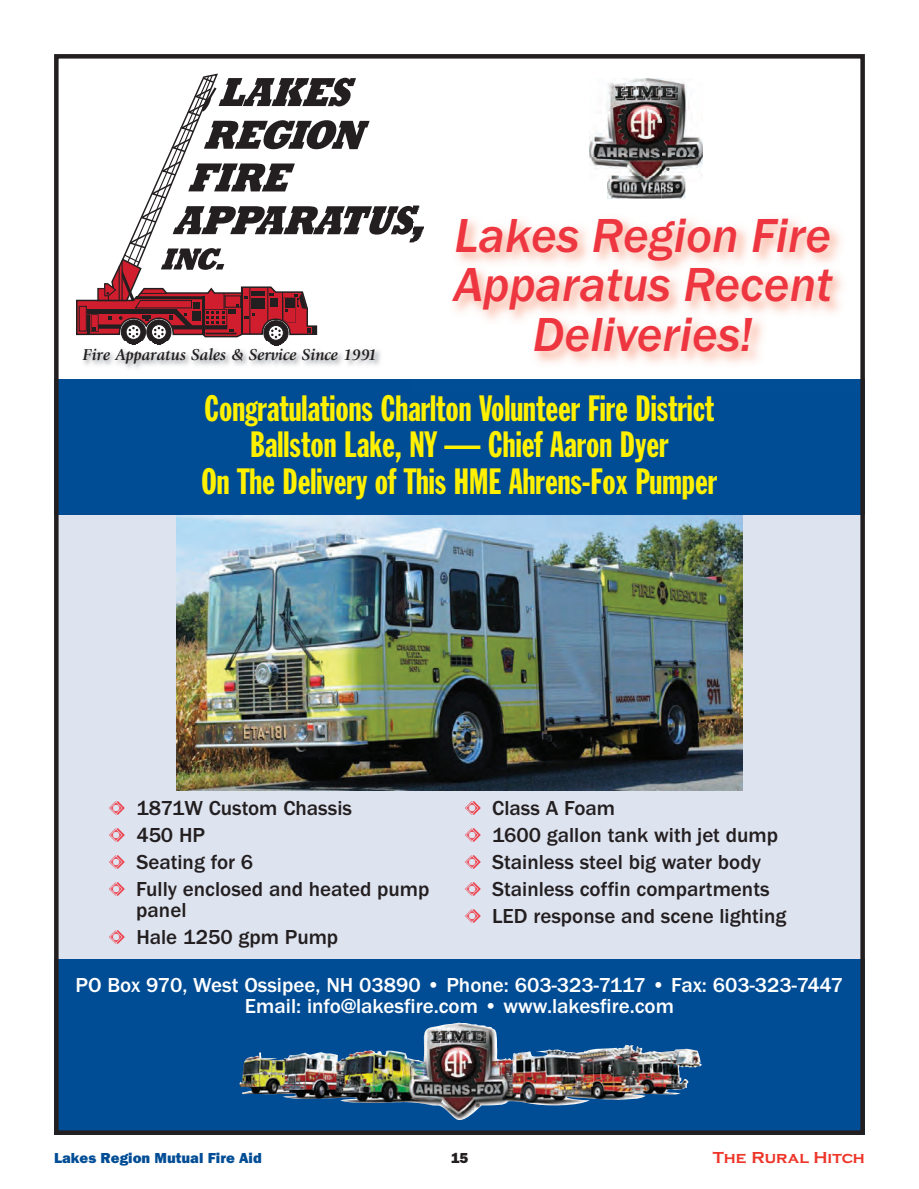
<style>
.page{position:relative;width:919px;height:1189px;background:#fff}
.page>*{position:absolute;margin:0;border:0;box-sizing:border-box;transform-origin:0 0}
.t1{font:italic 500 49.5px/49.5px "Franklin Gothic";color:#ee3640;text-align:center}
.t2{font:36px/36px "Franklin Gothic Extra Cond";color:#fff101;text-align:center}
.t3{font:500 21px/27px "Franklin Gothic";color:#231f20}
.t4{font:500 21px/21px "Franklin Gothic";color:#fff;text-align:center}
.t5{font:italic 700 16.5px "Giovanni";color:#231f20}
.t6{font:700 16.5px "Copperplate Gothic";color:#ee3529}
.t7{font:15px "Franklin Gothic URW Hea";color:#014d95}
.t8{font:15px "Franklin Gothic URW Hea";color:#231f20}
.s1{font-family:"Type Embellishments Three Plain";font-weight:400;color:#ee3640}
</style>
<div class="page">
<div style="left:54px;top:470px;width:810px;height:492px;background:#dee3f0"></div>
<div style="left:54px;top:959px;width:810px;height:175px;background:#014d95"></div>
<div style="left:121px;top:320px;width:24px;height:24px;background:#231f20;border-radius:50%"></div>
<div style="left:126px;top:324px;width:15px;height:16px;border:1px solid #231f20;border-radius:50%"></div>
<div style="left:147px;top:320px;width:24px;height:24px;background:#231f20;border-radius:50%"></div>
<div style="left:151px;top:324px;width:16px;height:16px;border:1px solid #231f20;border-radius:50%"></div>
<div style="left:264px;top:320px;width:24px;height:25px;background:#231f20;border-radius:50%"></div>
<div style="left:268px;top:325px;width:15px;height:15px;border:1px solid #231f20;border-radius:50%"></div>
<svg style="left:76px;top:73px;width:337px;height:265px"></svg>
<img style="left:239px;top:1022px;width:462px;height:70px">
<img style="left:66px;top:345px;width:333px;height:35px">
<img style="left:126px;top:341px;width:159px;height:4px">
<img style="left:589px;top:78px;width:72px;height:79px">
<img style="left:661px;top:78px;width:41px;height:97px">
<img style="left:607px;top:182px;width:54px;height:17px">
<img style="left:589px;top:157px;width:29px;height:25px">
<img style="left:618px;top:157px;width:43px;height:35px">
<img style="left:661px;top:175px;width:24px;height:24px">
<img style="left:176px;top:515px;width:566px;height:275px">
<div style="left:54px;top:380px;width:810px;height:135px;background:#014d95"></div>
<img style="left:413px;top:199px;width:452px;height:192px">
<img style="left:413px;top:199px;width:10px;height:146px">
<img style="left:576px;top:199px;width:132px;height:8px">
<img style="left:413px;top:380px;width:446px;height:11px">
<div style="left:54px;top:54px;width:810px;height:1080px;border:4px solid #231f20"></div>
<p class="t5" style="left:83px;top:348px;width:295px">Fire Apparatus Sales &amp; Service Since 1991</p>
<h1 class="t1" style="left:453px;top:210px;width:380px">Lakes Region Fire<br>Apparatus Recent<br>Deliveries!</h1>
<h2 class="t2" style="left:201px;top:393px;width:517px">Congratulations Charlton Volunteer Fire District<br>Ballston Lake, NY — Chief Aaron Dyer<br>On The Delivery of This HME Ahrens-Fox Pumper</h2>
<p class="t3" style="left:108px;top:793px;width:323px"><span class="s1">M</span> 1871W Custom Chassis<br><span class="s1">M</span> 450 HP<br><span class="s1">M</span> Seating for 6<br><span class="s1">M</span> Fully enclosed and heated pump</p>
<p class="t3" style="left:108px;top:895px;width:231px;text-indent:28px">panel<br><span class="s1">M</span> Hale 1250 gpm Pump</p>
<p class="t3" style="left:464px;top:793px;width:323px"><span class="s1">M</span> Class A Foam<br><span class="s1">M</span> 1600 gallon tank with jet dump<br><span class="s1">M</span> Stainless steel big water body<br><span class="s1">M</span> Stainless coffin compartments<br><span class="s1">M</span> LED response and scene lighting</p>
<p class="t4" style="left:75px;top:973px;width:768px">PO Box 970, West Ossipee, NH 03890 • Phone: 603-323-7117 • Fax: 603-323-7447<br>Email: info@lakesfire.com • www.lakesfire.com</p>
<p class="t7" style="left:54px;top:1148px;width:209px">Lakes Region Mutual Fire Aid</p>
<p class="t8" style="left:450px;top:1148px;width:19px">15</p>
<p class="t6" style="left:712px;top:1147px;width:153px">The Rural Hitch</p>
</div>
